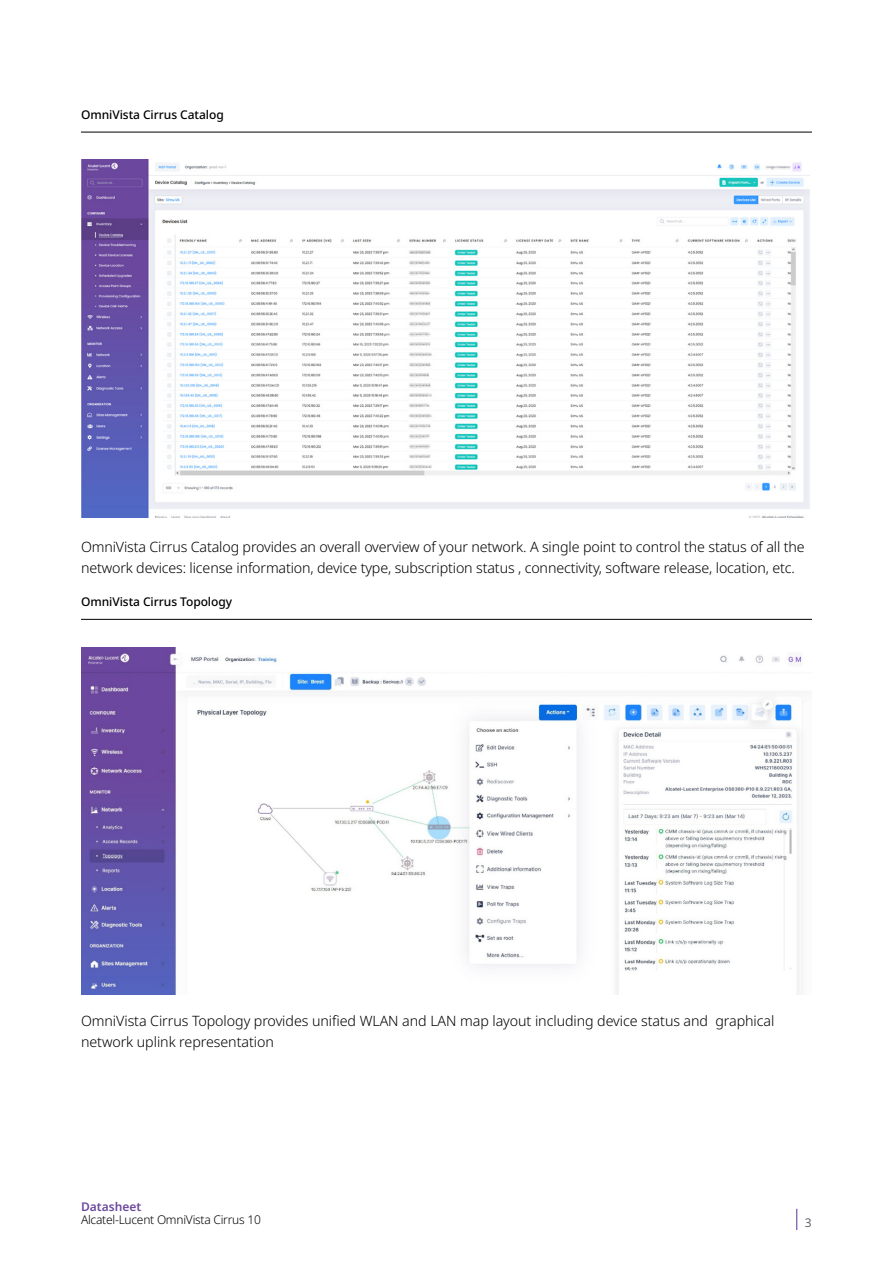
<style>
.page{position:relative;width:893px;height:1263px;background:#fff}
.page>*{position:absolute;margin:0;border:0;box-sizing:border-box;transform-origin:0 0}
.t1{font:300 14.25px/21px "Noto Sans";letter-spacing:-.01em;color:#000}
.t2{font:500 12px "Noto Sans";letter-spacing:-.005em;color:#000}
.t3{font:300 12px "Noto Sans";letter-spacing:-.02em;color:#000}
.t4{font:600 12px "Noto Sans";color:#6b489d}
.t5{font:12px "Noto Sans";color:#5f636a}
</style>
<div class="page">
<svg style="left:796px;top:1209px;width:1px;height:21px"></svg>
<hr style="left:81px;top:132px;width:731px;height:1px;background:#000">
<hr style="left:81px;top:619px;width:731px;height:1px;background:#000">
<img style="left:81px;top:159px;width:729px;height:359px">
<img style="left:81px;top:648px;width:725px;height:347px">
<p class="t2" style="left:81px;top:106px;width:144px">OmniVista Cirrus Catalog</p>
<p class="t1" style="left:81px;top:536px;width:725px">OmniVista Cirrus Catalog provides an overall overview of your network. A single point to control the status of all the network devices: license information, device type, subscription status , connectivity, software release, location, etc.</p>
<p class="t2" style="left:81px;top:594px;width:153px">OmniVista Cirrus Topology</p>
<p class="t1" style="left:81px;top:1011px;width:695px">OmniVista Cirrus Topology provides unified WLAN and LAN map layout including device status and graphical network uplink representation</p>
<p class="t4" style="left:81px;top:1198px;width:62px">Datasheet</p>
<p class="t3" style="left:81px;top:1211px;width:181px">Alcatel-Lucent OmniVista Cirrus 10</p>
<p class="t5" style="left:805px;top:1214px;width:8px">3</p>
</div>
